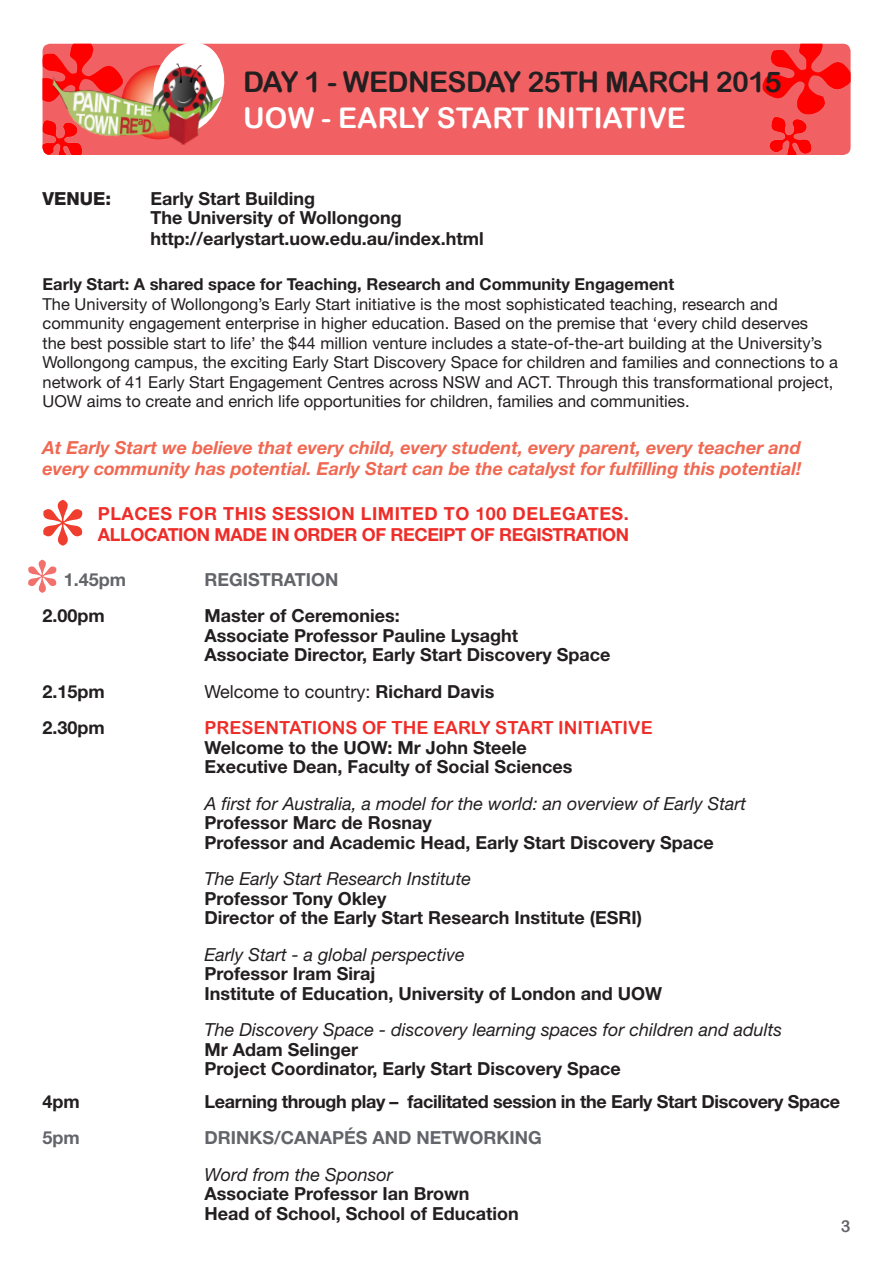
<style>
.page{position:relative;width:893px;height:1263px;background:#fff}
.page>*{position:absolute;margin:0;border:0;box-sizing:border-box;transform-origin:0 0}
.Keynote{font:28.5px/36px "Arial Rounded MT Bold";letter-spacing:-.02em;color:#231f20}
.Body{font:700 18px/19.5px "Helvetica Neue LT Std";color:#231f20}
.Body-2{font:italic 700 18px/21px "Helvetica Neue LT Std";color:#f06852}
.Body-3{font:italic 18px/19.5px "Helvetica Neue LT Std";color:#231f20}
.Body-4{font:700 18px/21px "Helvetica Neue LT Std";letter-spacing:-.02em;color:#ee2d29}
.Keynote-2{font:700 18px/20.2px "Helvetica Neue LT Std";color:#231f20}
.Body-5{font:700 18px "Helvetica Neue LT Std";letter-spacing:-.02em;color:#231f20}
.Body-6{font:700 18px "Helvetica Neue LT Std";color:#63656a}
.Body-7{font:18px "Helvetica Neue LT Std";color:#231f20}
.Body_Bold{font:700 18px "Helvetica Neue LT Std";color:#63656a}
.Keynote-3{font:800 18px "Helvetica Neue LT Std";color:#231f20}
.Body_italic{font:16.5px/19.5px "Helvetica Neue LT Std";color:#231f20}
.Body_italic-2{font:700 16.5px "Helvetica Neue LT Std";color:#231f20}
.t1{font:16.5px "Arial Rounded MT Bold";color:#63656a}
.s1{color:#fff}
.s2{font-weight:700}
.s3{font-family:"Arial Rounded MT Bold";font-weight:400;color:#ee2d29}
.s4{font-weight:400;font-style:italic}
.s5{font-weight:700;font-style:normal}
</style>
<div class="page">
<svg style="left:28px;top:560px;width:28px;height:33px"></svg>
<div style="left:43px;top:44px;width:808px;height:111px;background:#f16163;border-radius:8px"></div>
<img style="left:43px;top:44px;width:51px;height:111px">
<img style="left:762px;top:44px;width:89px;height:111px">
<svg style="left:120px;top:43px;width:109px;height:42px"></svg>
<img style="left:49px;top:55px;width:175px;height:92px">
<svg style="left:43px;top:500px;width:39px;height:46px"></svg>
<p class="Keynote" style="left:243px;top:63px;width:540px">DAY 1 - WEDNESDAY 25TH MARCH 2015<br><span class="s1">UOW - EARLY START INITIATIVE</span></p>
<p class="Keynote-3" style="left:43px;top:187px;width:70px">VENUE:</p>
<p class="Keynote-2" style="left:151px;top:188px;width:335px">Early Start Building<br>The University of Wollongong http://earlystart.uow.edu.au/index.html</p>
<p class="Body_italic-2" style="left:43px;top:274px;width:633px">Early Start: A shared space for Teaching, Research and Community Engagement</p>
<p class="Body_italic" style="left:43px;top:294px;width:797px">The University of Wollongong’s Early Start initiative is the most sophisticated teaching, research and community engagement enterprise in higher education. Based on the premise that ‘every child deserves<br>the best possible start to life’ the $44 million venture includes a state-of-the-art building at the University’s Wollongong campus, the exciting Early Start Discovery Space for children and families and connections to a network of 41 Early Start Engagement Centres across NSW and ACT. Through this transformational project, UOW aims to create and enrich life opportunities for children, families and communities.</p>
<p class="Body-2" style="left:43px;top:436px;width:760px">At Early Start we believe that every child, every student, every parent, every teacher and every community has potential. Early Start can be the catalyst for fulfilling this potential!</p>
<p class="Body-4" style="left:98px;top:502px;width:533px">PLACES FOR THIS SESSION LIMITED TO 100 DELEGATES.<br>ALLOCATION MADE IN ORDER OF RECEIPT OF REGISTRATION</p>
<p class="Body_Bold" style="left:64px;top:568px;width:64px">1.45pm</p>
<p class="Body_Bold" style="left:205px;top:568px;width:135px">REGISTRATION</p>
<p class="Body" style="left:43px;top:606px;width:64px">2.00pm</p>
<p class="Body" style="left:205px;top:606px;width:408px">Master of Ceremonies:<br>Associate Professor Pauline Lysaght<br>Associate Director, Early Start Discovery Space</p>
<p class="Body" style="left:43px;top:681px;width:64px">2.15pm</p>
<p class="Body-7" style="left:205px;top:680px;width:292px">Welcome to country: <span class="s2">Richard Davis</span></p>
<p class="Body" style="left:43px;top:718px;width:64px">2.30pm</p>
<p class="Body" style="left:205px;top:718px;width:450px"><span class="s3">PRESENTATIONS OF THE EARLY START INITIATIVE<br></span>Welcome to the UOW: Mr John Steele<br>Executive Dean, Faculty of Social Sciences</p>
<p class="Body" style="left:205px;top:793px;width:543px"><span class="s4">A first for Australia, a model for the world: an overview of Early Start<br></span>Professor Marc de Rosnay<br>Professor and Academic Head, Early Start Discovery Space</p>
<p class="Body" style="left:205px;top:869px;width:439px"><span class="s4">The Early Start Research Institute<br></span>Professor Tony Okley<br>Director of the Early Start Research Institute (ESRI)</p>
<p class="Body-3" style="left:205px;top:944px;width:262px">Early Start - a global perspective</p>
<p class="Body" style="left:205px;top:964px;width:459px">Professor Iram Siraj<br>Institute of Education, University of London and UOW</p>
<p class="Body-3" style="left:205px;top:1020px;width:579px">The Discovery Space - discovery learning spaces for children and adults<br><span class="s5">Mr Adam Selinger<br>Project Coordinator, Early Start Discovery Space</span></p>
<p class="Body" style="left:43px;top:1091px;width:39px">4pm</p>
<p class="Body-5" style="left:205px;top:1090px;width:637px">Learning through play – facilitated session in the Early Start Discovery Space</p>
<p class="Body-6" style="left:43px;top:1126px;width:39px">5pm</p>
<p class="Body-6" style="left:205px;top:1126px;width:339px">DRINKS/CANAPÉS AND NETWORKING</p>
<p class="Body" style="left:205px;top:1164px;width:316px"><span class="s4">Word from the Sponsor<br></span>Associate Professor Ian Brown<br>Head of School, School of Education</p>
<p class="t1" style="left:841px;top:1217px;width:11px">3</p>
</div>
